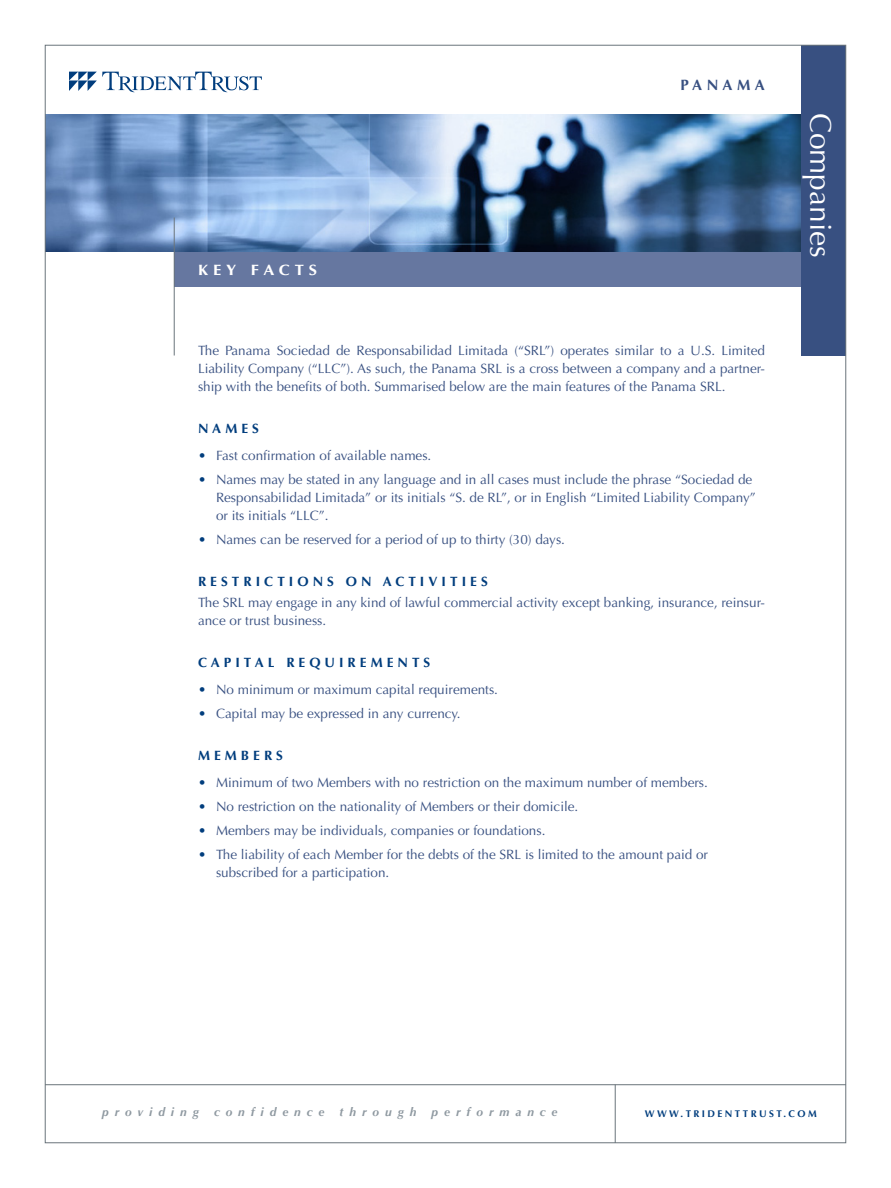
<style>
.page{position:relative;width:891px;height:1188px;background:#fff}
.page>*{position:absolute;margin:0;border:0;box-sizing:border-box;transform-origin:0 0}
.t1{font:30px "Optima LT Std";color:#fff}
.t2{font:700 15px "Optima LT Std";letter-spacing:.3em;color:#fff;scale:1.1 1}
.t3{font:700 15px "Optima LT Std";letter-spacing:.3em;color:#385081}
.Bullets-1{font:13.5px/18px "Optima LT Std";color:#385081}
.Text{font:13.5px/18px "Optima LT Std";color:#385081;text-align:justify}
.Head_1{font:700 13.5px "Optima LT Std";letter-spacing:.3em;color:#013d7d}
.t4{font:italic 700 12px "Optima LT Std";letter-spacing:.49em;color:#8f99a1}
.t5{font:700 9.75px "Optima LT Std";letter-spacing:.25em;color:#013d7d}
.s1{color:#013d7d}
</style>
<div class="page">
<div style="left:174px;top:251px;width:630px;height:36px;background:#6677a0"></div>
<img style="left:47px;top:114px;width:754px;height:137px">
<div style="left:801px;top:45px;width:45px;height:311px;background:#385081"></div>
<hr style="left:45px;top:1084px;width:801px;height:1px;background:#6a747b">
<hr style="left:615px;top:1084px;width:1px;height:59px;background:#6a747b">
<hr style="left:174px;top:218px;width:1px;height:138px;background:#6a747b">
<svg style="left:69px;top:72px;width:193px;height:20px"></svg>
<p class="t2" style="left:198px;top:261px;width:110px">KEY FACTS</p>
<p class="t3" style="left:680px;top:76px;width:86px">PANAMA</p>
<p class="Text" style="left:198px;top:342px;width:569px">The Panama Sociedad de Responsabilidad Limitada (“SRL”) operates similar to a U.S. Limited Liability Company (“LLC”). As such, the Panama SRL is a cross between a company and a partner&shy;ship with the benefits of both. Summarised below are the main features of the Panama SRL.</p>
<p class="Head_1" style="left:198px;top:420px;width:62px">NAMES</p>
<p class="Bullets-1" style="left:198px;top:447px;width:235px"><span class="s1">•</span> Fast confirmation of available names.</p>
<p class="Bullets-1" style="left:216px;top:471px;width:541px;text-indent:-18px"><span class="s1">•</span> Names may be stated in any language and in all cases must include the phrase “Sociedad de<br>Responsabilidad Limitada” or its initials “S. de RL”, or in English “Limited Liability Company” or its initials “LLC”.</p>
<p class="Bullets-1" style="left:198px;top:531px;width:369px"><span class="s1">•</span> Names can be reserved for a period of up to thirty (30) days.</p>
<p class="Head_1" style="left:198px;top:573px;width:291px">RESTRICTIONS ON ACTIVITIES</p>
<p class="Text" style="left:198px;top:594px;width:569px">The SRL may engage in any kind of lawful commercial activity except banking, insurance, reinsur&shy;ance or trust business.</p>
<p class="Head_1" style="left:198px;top:654px;width:234px">CAPITAL REQUIREMENTS</p>
<p class="Bullets-1" style="left:198px;top:681px;width:302px"><span class="s1">•</span> No minimum or maximum capital requirements.</p>
<p class="Bullets-1" style="left:198px;top:705px;width:264px"><span class="s1">•</span> Capital may be expressed in any currency.</p>
<p class="Head_1" style="left:198px;top:747px;width:87px">MEMBERS</p>
<p class="Bullets-1" style="left:198px;top:774px;width:511px"><span class="s1">•</span> Minimum of two Members with no restriction on the maximum number of members.</p>
<p class="Bullets-1" style="left:198px;top:798px;width:382px"><span class="s1">•</span> No restriction on the nationality of Members or their domicile.</p>
<p class="Bullets-1" style="left:198px;top:822px;width:349px"><span class="s1">•</span> Members may be individuals, companies or foundations.</p>
<p class="Bullets-1" style="left:216px;top:846px;width:494px;text-indent:-18px"><span class="s1">•</span> The liability of each Member for the debts of the SRL is limited to the amount paid or subscribed for a participation.</p>
<p class="t1" style="left:838px;top:112px;width:147px;rotate:90deg">Companies</p>
<p class="t4" style="left:102px;top:1105px;width:98px">providing</p>
<p class="t4" style="left:214px;top:1105px;width:112px">confidence</p>
<p class="t4" style="left:340px;top:1105px;width:78px">through</p>
<p class="t4" style="left:432px;top:1105px;width:127px">performance</p>
<p class="t5" style="left:645px;top:1108px;width:173px">WWW.TRIDENTTRUST.COM</p>
</div>
